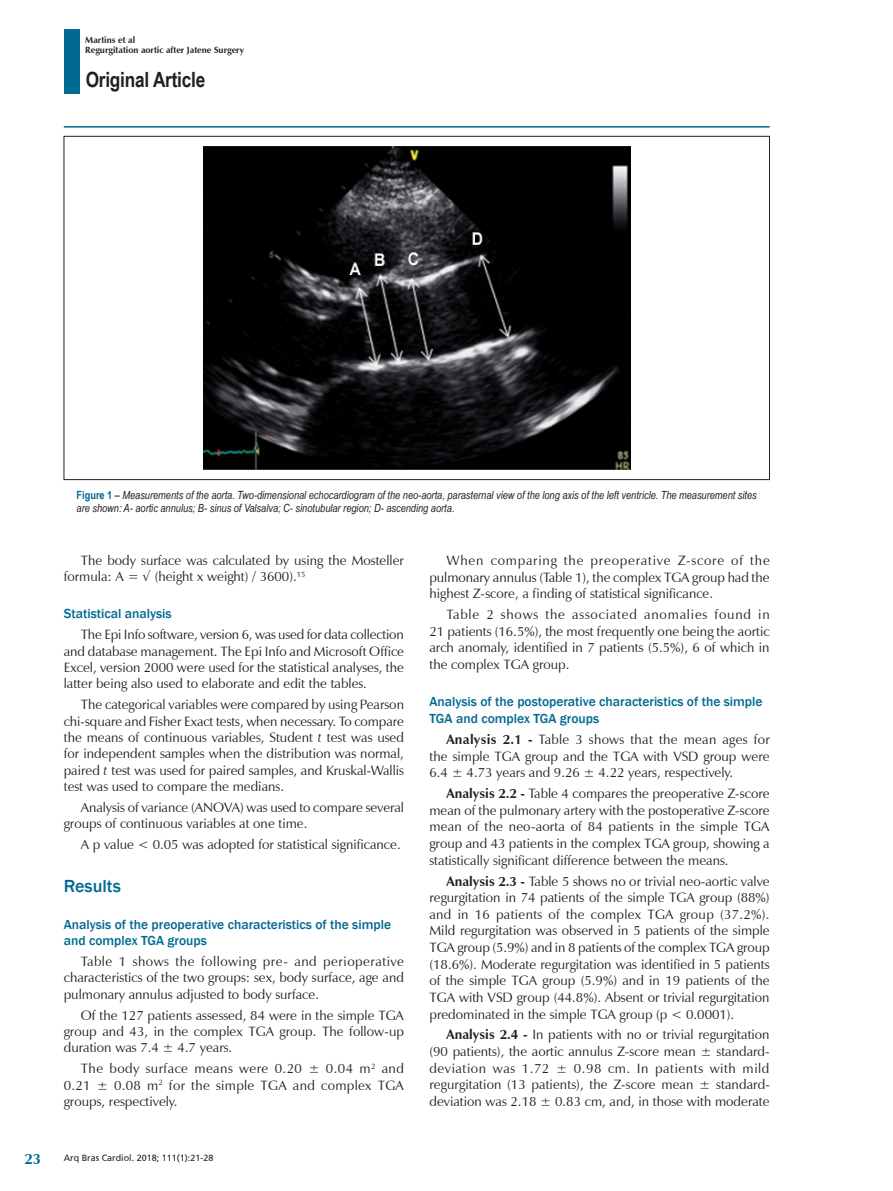
<style>
.page{position:relative;width:893px;height:1191px;background:#fff}
.page>*{position:absolute;margin:0;border:0;box-sizing:border-box;transform-origin:0 0}
.t1{font:700 21px "Arial Narrow";letter-spacing:-.01em;color:#231f20}
._02_-_TITULO_-_MATER{font:500 18px "Franklin Gothic";color:#006991}
.t2{font:700 15px "Zapf Humanist 601 BT";color:#006991}
._01-TEXTO_BASICO{font:13.5px/16.6px "Zapf Humanist 601 BT";color:#231f20;text-align:justify}
._03_-_SUBTITULO_PRIN{font:500 13.5px/16.4px "Franklin Gothic";color:#006991}
._05_LEGENDA_TABELA{font:italic 11.25px/13.5px "Arial Narrow";color:#231f20}
.t3{font:700 9px "Zapf Humanist 601 BT";color:#231f20}
.t4{font:9px "Frutiger";color:#231f20}
.s1{font-weight:700;font-style:normal;color:#006991}
.s2{font-style:italic}
.s3{font-weight:700}
</style>
<div class="page">
<hr style="left:64px;top:126px;width:706px;height:2px;background:#006991">
<div style="left:64px;top:29px;width:16px;height:65px;background:#006991"></div>
<img style="left:203px;top:147px;width:427px;height:322px">
<p class="t3" style="left:85px;top:34px;width:51px">Martins et al</p>
<p class="t3" style="left:85px;top:45px;width:160px">Regurgitation aortic after Jatene Surgery</p>
<h1 class="t1" style="left:86px;top:64px;width:121px">Original Article</h1>
<p class="t2" style="left:25px;top:1149px;width:18px">23</p>
<p class="_05_LEGENDA_TABELA" style="left:77px;top:488px;width:682px"><span class="s1">Figure 1 –</span> Measurements of the aorta. Two-dimensional echocardiogram of the neo-aorta, parasternal view of the long axis of the left ventricle. The measurement sites are shown: A- aortic annulus; B- sinus of Valsalva; C- sinotubular region; D- ascending aorta.</p>
<p class="_01-TEXTO_BASICO" style="left:64px;top:552px;width:342px;text-indent:17px">The body surface was calculated by using the Mosteller formula: A = √ (height x weight) / 3600).<sup>15</sup></p>
<p class="_03_-_SUBTITULO_PRIN" style="left:64px;top:606px;width:109px">Statistical analysis</p>
<p class="_01-TEXTO_BASICO" style="left:64px;top:626px;width:342px;text-indent:17px">The Epi Info software, version 6, was used for data collection and database management. The Epi Info and Microsoft Office Excel, version 2000 were used for the statistical analyses, the latter being also used to elaborate and edit the tables.</p>
<p class="_01-TEXTO_BASICO" style="left:64px;top:696px;width:342px;text-indent:17px">The categorical variables were compared by using Pearson chi-square and Fisher Exact tests, when necessary. To compare the means of continuous variables, Student <span class="s2">t</span> test was used for independent samples when the distribution was normal, paired <span class="s2">t</span> test was used for paired samples, and Kruskal-Wallis test was used to compare the medians.</p>
<p class="_01-TEXTO_BASICO" style="left:64px;top:799px;width:342px;text-indent:17px">Analysis of variance (ANOVA) was used to compare several groups of continuous variables at one time.</p>
<p class="_01-TEXTO_BASICO" style="left:81px;top:836px;width:321px">A p value &lt; 0.05 was adopted for statistical significance.</p>
<p class="_02_-_TITULO_-_MATER" style="left:64px;top:874px;width:59px">Results</p>
<p class="_03_-_SUBTITULO_PRIN" style="left:64px;top:916px;width:329px">Analysis of the preoperative characteristics of the simple and complex TGA groups</p>
<p class="_01-TEXTO_BASICO" style="left:64px;top:953px;width:342px;text-indent:17px">Table 1 shows the following pre- and perioperative characteristics of the two groups: sex, body surface, age and pulmonary annulus adjusted to body surface.</p>
<p class="_01-TEXTO_BASICO" style="left:64px;top:1006px;width:342px;text-indent:17px">Of the 127 patients assessed, 84 were in the simple TGA group and 43, in the complex TGA group. The follow-up duration was 7.4 ± 4.7 years.</p>
<p class="_01-TEXTO_BASICO" style="left:64px;top:1060px;width:342px;text-indent:17px">The body surface means were 0.20 ± 0.04 m<sup>2</sup> and 0.21 ± 0.08 m<sup>2</sup> for the simple TGA and complex TGA groups, respectively.</p>
<p class="t4" style="left:64px;top:1153px;width:151px">Arq Bras Cardiol. 2018; 111(1):21-28</p>
<p class="_01-TEXTO_BASICO" style="left:429px;top:552px;width:342px;text-indent:17px">When comparing the preoperative Z-score of the pulmonary annulus (Table 1), the complex TGA group had the highest Z-score, a finding of statistical significance.</p>
<p class="_01-TEXTO_BASICO" style="left:429px;top:606px;width:342px;text-indent:17px">Table 2 shows the associated anomalies found in 21 patients (16.5%), the most frequently one being the aortic arch anomaly, identified in 7 patients (5.5%), 6 of which in the complex TGA group.</p>
<p class="_03_-_SUBTITULO_PRIN" style="left:429px;top:694px;width:335px">Analysis of the postoperative characteristics of the simple<br>TGA and complex TGA groups</p>
<p class="_01-TEXTO_BASICO" style="left:429px;top:731px;width:342px;text-indent:17px"><span class="s3">Analysis 2.1 -</span> Table 3 shows that the mean ages for the simple TGA group and the TGA with VSD group were 6.4 ± 4.73 years and 9.26 ± 4.22 years, respectively.</p>
<p class="_01-TEXTO_BASICO" style="left:429px;top:785px;width:342px;text-indent:17px"><span class="s3">Analysis 2.2 -</span> Table 4 compares the preoperative Z-score mean of the pulmonary artery with the postoperative Z-score mean of the neo-aorta of 84 patients in the simple TGA group and 43 patients in the complex TGA group, showing a statistically significant difference between the means.</p>
<p class="_01-TEXTO_BASICO" style="left:429px;top:872px;width:342px;text-indent:17px"><span class="s3">Analysis 2.3 -</span> Table 5 shows no or trivial neo-aortic valve regurgitation in 74 patients of the simple TGA group (88%) and in 16 patients of the complex TGA group (37.2%).<br>Mild regurgitation was observed in 5 patients of the simple TGA group (5.9%) and in 8 patients of the complex TGA group (18.6%). Moderate regurgitation was identified in 5 patients of the simple TGA group (5.9%) and in 19 patients of the TGA with VSD group (44.8%). Absent or trivial regurgitation predominated in the simple TGA group (p &lt; 0.0001).</p>
<p class="_01-TEXTO_BASICO" style="left:429px;top:1026px;width:342px;text-indent:17px"><span class="s3">Analysis 2.4 -</span> In patients with no or trivial regurgitation (90 patients), the aortic annulus Z-score mean ± standard&shy;deviation was 1.72 ± 0.98 cm. In patients with mild regurgitation (13 patients), the Z-score mean ± standard&shy;deviation was 2.18 ± 0.83 cm, and, in those with moderate</p>
</div>
